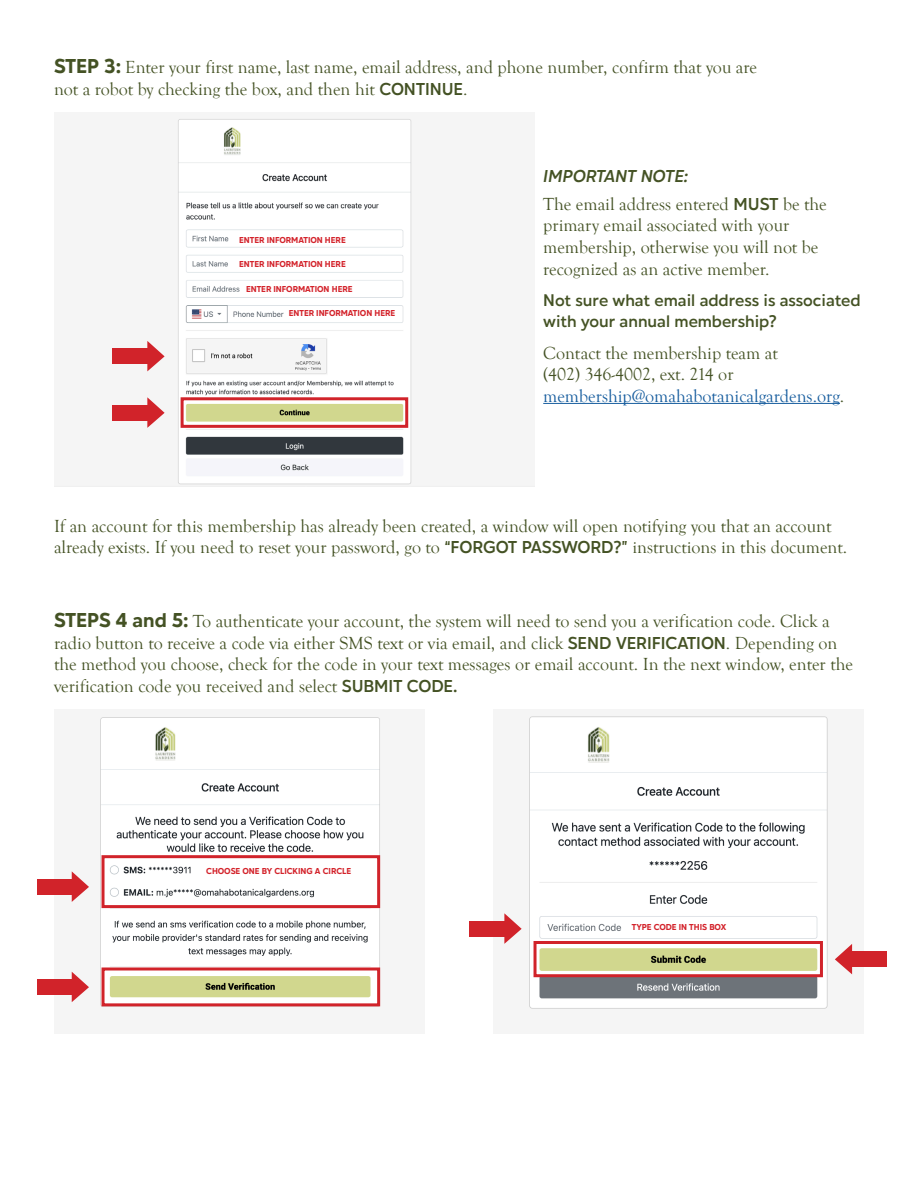
<style>
.page{position:relative;width:918px;height:1188px;background:#fff}
.page>*{position:absolute;margin:0;border:0;box-sizing:border-box;transform-origin:0 0}
.t1{font:18px/21.6px "Goudy Old Style T";color:#445224}
.t2{font:18px "Goudy Old Style T";color:#175d9e}
.t3{font:italic 600 18px "Hartwell";letter-spacing:-.005em;color:#445224}
.t4{font:600 17.7px "Hartwell";color:#445224}
.t5{font:700 9px "Hartwell";color:#d3232b}
.s1{font-family:"Hartwell";font-weight:700;font-size:21px}
.s2{font-family:"Hartwell";font-weight:600}
.s3{color:#445224}
</style>
<div class="page">
<hr style="left:543px;top:403px;width:297px;height:1px;background:#175d9e">
<img style="left:71px;top:717px;width:310px;height:290px">
<div style="left:102px;top:855px;width:278px;height:53px;border:3px solid #d1232a"></div>
<div style="left:37px;top:879px;width:36px;height:16px;background:#d1232a"></div>
<svg style="left:72px;top:871px;width:17px;height:31px"></svg>
<div style="left:102px;top:968px;width:278px;height:38px;border:3px solid #d1232a"></div>
<div style="left:37px;top:979px;width:36px;height:16px;background:#d1232a"></div>
<svg style="left:72px;top:972px;width:17px;height:30px"></svg>
<img style="left:529px;top:716px;width:324px;height:293px">
<div style="left:469px;top:921px;width:36px;height:16px;background:#d1232a"></div>
<svg style="left:504px;top:913px;width:18px;height:31px"></svg>
<div style="left:534px;top:941px;width:289px;height:36px;border:3px solid #d1232a"></div>
<div style="left:851px;top:951px;width:36px;height:16px;background:#d1232a"></div>
<svg style="left:835px;top:944px;width:17px;height:30px"></svg>
<img style="left:54px;top:118px;width:481px;height:368px">
<div style="left:181px;top:397px;width:227px;height:31px;border:3px solid #d1232a"></div>
<div style="left:112px;top:405px;width:36px;height:16px;background:#d1232a"></div>
<svg style="left:147px;top:397px;width:18px;height:31px"></svg>
<div style="left:112px;top:348px;width:36px;height:16px;background:#d1232a"></div>
<svg style="left:147px;top:341px;width:18px;height:30px"></svg>
<p class="t1" style="left:54px;top:57px;width:705px"><span class="s1">STEP 3:</span> Enter your first name, last name, email address, and phone number, confirm that you are not a robot by checking the box, and then hit <span class="s2">CONTINUE</span>.</p>
<p class="t5" style="left:239px;top:234px;width:108px">ENTER INFORMATION HERE</p>
<p class="t5" style="left:239px;top:259px;width:108px">ENTER INFORMATION HERE</p>
<p class="t5" style="left:246px;top:284px;width:108px">ENTER INFORMATION HERE</p>
<p class="t5" style="left:289px;top:308px;width:108px">ENTER INFORMATION HERE</p>
<p class="t3" style="left:543px;top:166px;width:147px">IMPORTANT NOTE:</p>
<p class="t1" style="left:543px;top:194px;width:285px">The email address entered <span class="s2">MUST</span> be the</p>
<p class="t1" style="left:543px;top:215px;width:248px">primary email associated with your</p>
<p class="t1" style="left:543px;top:237px;width:277px">membership, otherwise you will not be</p>
<p class="t1" style="left:543px;top:258px;width:228px">recognized as an active member.</p>
<p class="t4" style="left:543px;top:290px;width:319px">Not sure what email address is associated</p>
<p class="t4" style="left:543px;top:311px;width:235px">with your annual membership?</p>
<p class="t1" style="left:543px;top:342px;width:236px">Contact the membership team at</p>
<p class="t1" style="left:543px;top:364px;width:192px">(402) 346-4002, ext. 214 or</p>
<p class="t2" style="left:543px;top:386px;width:303px">membership@omahabotanicalgardens.org<span class="s3">.</span></p>
<p class="t1" style="left:54px;top:516px;width:795px">If an account for this membership has already been created, a window will open notifying you that an account already exists. If you need to reset your password, go to <span class="s2">“FORGOT PASSWORD?”</span> instructions in this document.</p>
<p class="t1" style="left:54px;top:611px;width:801px"><span class="s1">STEPS 4 and 5:</span> To authenticate your account, the system will need to send you a verification code. Click a radio button to receive a code via either SMS text or via email, and click <span class="s2">SEND VERIFICATION</span>. Depending on the method you choose, check for the code in your text messages or email account. In the next window, enter the verification code you received and select <span class="s2">SUBMIT CODE.</span></p>
<p class="t5" style="left:206px;top:865px;width:146px">CHOOSE ONE BY CLICKING A CIRCLE</p>
<p class="t5" style="left:632px;top:922px;width:96px">TYPE CODE IN THIS BOX</p>
</div>
